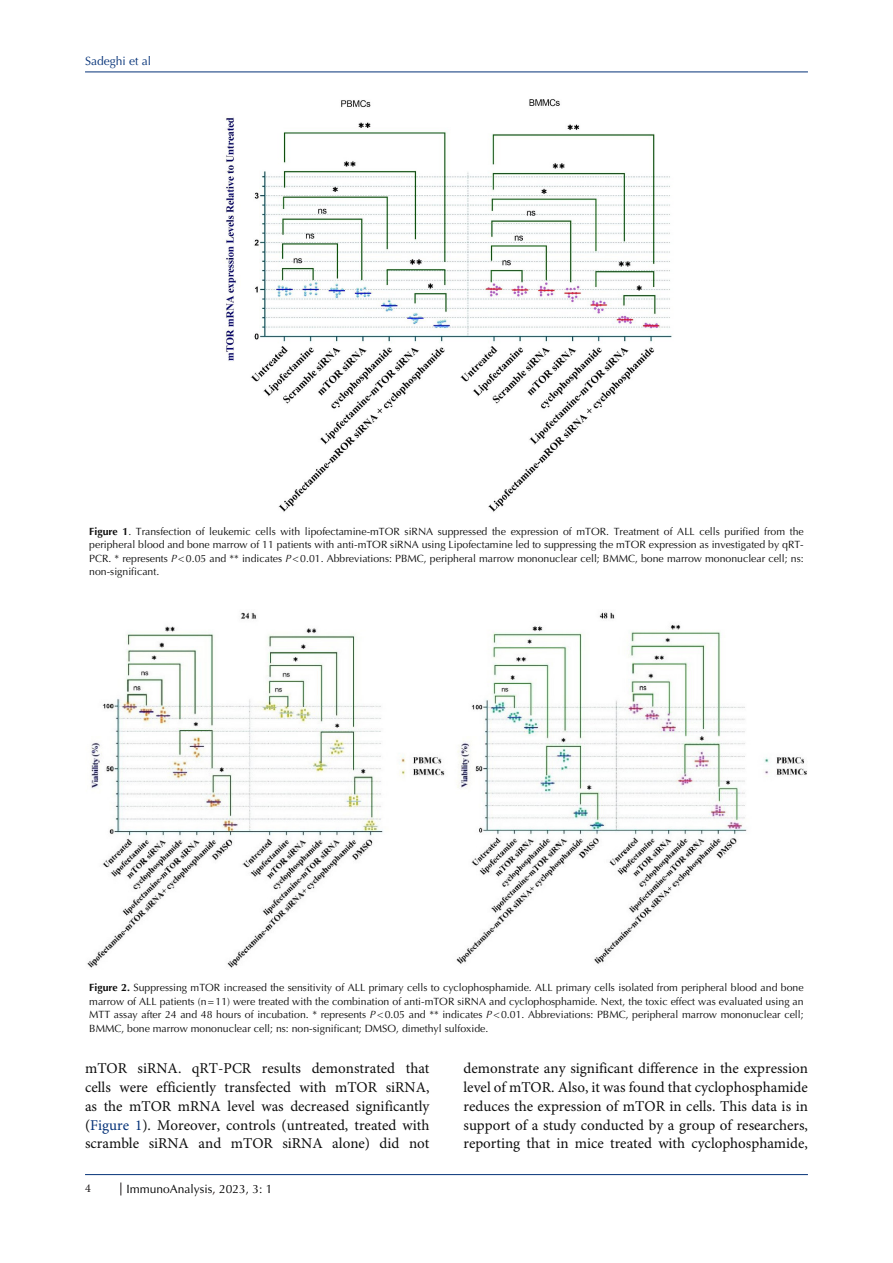
<style>
.page{position:relative;width:893px;height:1263px;background:#fff}
.page>*{position:absolute;margin:0;border:0;box-sizing:border-box;transform-origin:0 0}
.t1{font:15px/18.8px "Minion Pro";color:#0d0d0d;text-align:justify}
.t2{font:12px "Optima LT Std";color:#000}
.t3{font:12px "Optima LT Std";color:#053278}
.t4{font:12px "Minion Pro";color:#231f20}
.t5{font:10.5px/13.5px "Optima LT Std";color:#0d0d0d;text-align:justify}
.s1{font-weight:700}
.s2{font-style:italic}
.s3{color:#053278}
.s4{color:#150000}
</style>
<div class="page">
<hr style="left:85px;top:72px;width:723px;height:1px;background:#053278">
<hr style="left:85px;top:1174px;width:723px;height:1px;background:#053278">
<svg style="left:120px;top:1182px;width:1px;height:13px"></svg>
<img style="left:224px;top:99px;width:448px;height:413px">
<img style="left:87px;top:612px;width:720px;height:356px">
<p class="t3" style="left:85px;top:54px;width:68px">Sadeghi et al</p>
<p class="t5" style="left:89px;top:524px;width:716px"><span class="s1">Figure 1</span>. Transfection of leukemic cells with lipofectamine-mTOR siRNA suppressed the expression of mTOR. Treatment of ALL cells purified from the peripheral blood and bone marrow of 11 patients with anti-mTOR siRNA using Lipofectamine led to suppressing the mTOR expression as investigated by qRT-PCR. * represents <span class="s2">P</span>&lt;0.05 and ** indicates <span class="s2">P</span>&lt;0.01. Abbreviations: PBMC, peripheral marrow mononuclear cell; BMMC, bone marrow mononuclear cell; ns: non-significant.</p>
<p class="t5" style="left:89px;top:981px;width:716px"><span class="s1">Figure 2.</span> Suppressing mTOR increased the sensitivity of ALL primary cells to cyclophosphamide. ALL primary cells isolated from peripheral blood and bone marrow of ALL patients (n=11) were treated with the combination of anti-mTOR siRNA and cyclophosphamide. Next, the toxic effect was evaluated using an MTT assay after 24 and 48 hours of incubation. * represents <span class="s2">P</span>&lt;0.05 and ** indicates <span class="s2">P</span>&lt;0.01. Abbreviations: PBMC, peripheral marrow mononuclear cell; BMMC, bone marrow mononuclear cell; ns: non-significant; DMSO, dimethyl sulfoxide.</p>
<p class="t1" style="left:85px;top:1060px;width:346px">mTOR siRNA. qRT-PCR results demonstrated that cells were efficiently transfected with mTOR siRNA, as the mTOR mRNA level was decreased significantly (<span class="s3">Figure 1</span>). Moreover, controls (untreated, treated with scramble siRNA and mTOR siRNA alone) did not</p>
<p class="t1" style="left:463px;top:1060px;width:346px">demonstrate any significant difference in the expression level of mTOR. Also, it was found that cyclophosphamide reduces the expression of mTOR in cells. This data is in support of a study conducted by a group of researchers, reporting that in mice treated with cyclophosphamide,</p>
<p class="t4" style="left:85px;top:1180px;width:7px">4</p>
<p class="t2" style="left:126px;top:1182px;width:148px">ImmunoAnalysis<span class="s4">,</span> 2023, 3: 1</p>
</div>
